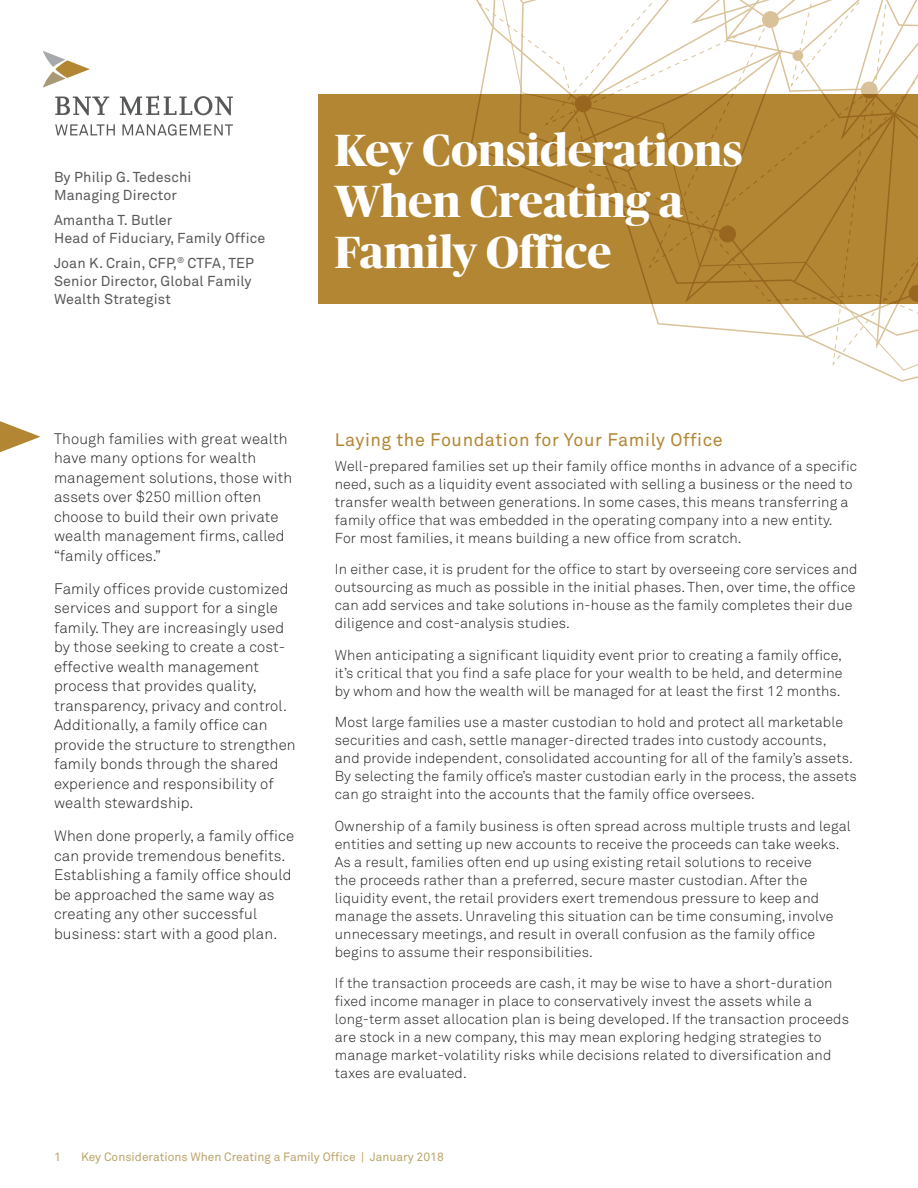
<style>
.page{position:relative;width:918px;height:1188px;background:#fff}
.page>*{position:absolute;margin:0;border:0;box-sizing:border-box;transform-origin:0 0}
.Head-30{font:700 45px/51px "Publico Banner";letter-spacing:.01em;color:#fff}
.SUB-Title_-_12_14{font:18px "Akkurat Pro";letter-spacing:.03em;color:#b38634}
.Callout_10{font:300 15px/19.5px "Akkurat Pro";letter-spacing:.01em;color:#231f20}
.Body_125B4{font:300 14.25px/18px "Akkurat Pro";letter-spacing:.01em;color:#231f20}
.Body_0625B4{font:300 14.25px/18px "Akkurat Pro";letter-spacing:.01em;color:#231f20}
.Byline{font:14.25px/18px "Akkurat Pro";letter-spacing:.01em;color:#57585a}
.t1{font:12px "Akkurat Pro";color:#bca46b}
</style>
<div class="page">
<div style="left:319px;top:94px;width:599px;height:210px;background:#b38634"></div>
<svg style="left:0;top:421px;width:40px;height:32px"></svg>
<svg style="left:470px;top:0;width:448px;height:367px"></svg>
<svg style="left:43px;top:51px;width:47px;height:37px"></svg>
<svg style="left:55px;top:96px;width:178px;height:40px"></svg>
<p class="Byline" style="left:54px;top:168px;width:139px">By Philip G. Tedeschi<br>Managing Director</p>
<p class="Byline" style="left:54px;top:211px;width:213px">Amantha T. Butler<br>Head of Fiduciary, Family Office</p>
<p class="Byline" style="left:54px;top:254px;width:202px">Joan K. Crain, CFP,<sup>®</sup> CTFA, TEP<br>Senior Director, Global Family<br>Wealth Strategist</p>
<p class="Head-30" style="left:335px;top:122px;width:409px">Key Considerations<br>When Creating a<br>Family Office</p>
<p class="Callout_10" style="left:54px;top:429px;width:240px">Though families with great wealth have many options for wealth management solutions, those with assets over $250 million often choose to build their own private wealth management firms, called “family offices.”</p>
<p class="Callout_10" style="left:54px;top:579px;width:243px">Family offices provide customized services and support for a single family. They are increasingly used by those seeking to create a cost&shy;effective wealth management process that provides quality, transparency, privacy and control.<br>Additionally, a family office can provide the structure to strengthen family bonds through the shared experience and responsibility of wealth stewardship.</p>
<p class="Callout_10" style="left:54px;top:826px;width:242px">When done properly, a family office can provide tremendous benefits.<br>Establishing a family office should be approached the same way as creating any other successful business: start with a good plan.</p>
<p class="SUB-Title_-_12_14" style="left:335px;top:429px;width:390px">Laying the Foundation for Your Family Office</p>
<p class="Body_0625B4" style="left:335px;top:457px;width:524px">Well-prepared families set up their family office months in advance of a specific need, such as a liquidity event associated with selling a business or the need to transfer wealth between generations. In some cases, this means transferring a family office that was embedded in the operating company into a new entity.<br>For most families, it means building a new office from scratch.</p>
<p class="Body_125B4" style="left:335px;top:560px;width:524px">In either case, it is prudent for the office to start by overseeing core services and outsourcing as much as possible in the initial phases. Then, over time, the office can add services and take solutions in-house as the family completes their due diligence and cost-analysis studies.</p>
<p class="Body_125B4" style="left:335px;top:646px;width:509px;text-align:justify">When anticipating a significant liquidity event prior to creating a family office, it’s critical that you find a safe place for your wealth to be held, and determine by whom and how the wealth will be managed for at least the first 12 months.</p>
<p class="Body_125B4" style="left:335px;top:713px;width:523px">Most large families use a master custodian to hold and protect all marketable securities and cash, settle manager-directed trades into custody accounts,<br>and provide independent, consolidated accounting for all of the family’s assets.<br>By selecting the family office’s master custodian early in the process, the assets can go straight into the accounts that the family office oversees.</p>
<p class="Body_125B4" style="left:335px;top:817px;width:518px">Ownership of a family business is often spread across multiple trusts and legal entities and setting up new accounts to receive the proceeds can take weeks.<br>As a result, families often end up using existing retail solutions to receive<br>the proceeds rather than a preferred, secure master custodian. After the liquidity event, the retail providers exert tremendous pressure to keep and manage the assets. Unraveling this situation can be time consuming, involve unnecessary meetings, and result in overall confusion as the family office begins to assume their responsibilities.</p>
<p class="Body_125B4" style="left:335px;top:974px;width:516px">If the transaction proceeds are cash, it may be wise to have a short-duration fixed income manager in place to conservatively invest the assets while a long-term asset allocation plan is being developed. If the transaction proceeds are stock in a new company, this may mean exploring hedging strategies to manage market-volatility risks while decisions related to diversification and taxes are evaluated.</p>
<p class="t1" style="left:54px;top:1150px;width:8px">1</p>
<p class="t1" style="left:81px;top:1150px;width:364px">Key Considerations When Creating a Family Office | January 2018</p>
</div>
